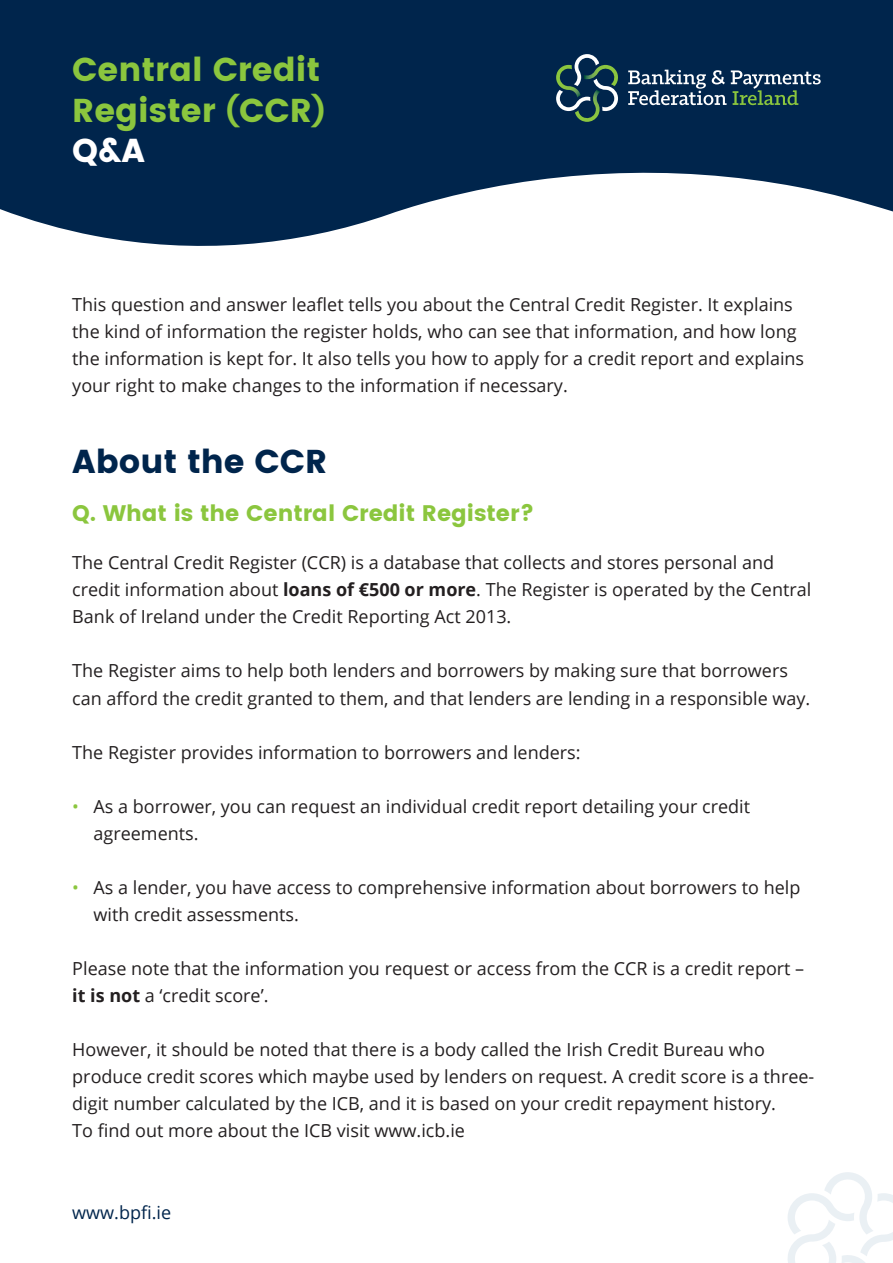
<style>
.page{position:relative;width:893px;height:1263px;background:#fff}
.page>*{position:absolute;margin:0;border:0;box-sizing:border-box;transform-origin:0 0}
.t1{font:700 33px/40.5px "Poppins";color:#8bc63e}
.t2{font:700 33px "Poppins";color:#00254c}
.t3{font:700 22.5px "Poppins";color:#8bc63e}
.t4{font:18px/27px "Open Sans";color:#231f20}
.t5{font:18px "Open Sans";color:#00254c}
.s1{font-size:28.5px}
.s2{color:#fff}
.s3{font-weight:700}
.s4{color:#8bc63e}
</style>
<div class="page">
<svg style="left:0;top:0;width:893px;height:246px;fill:#00254c"></svg>
<svg style="left:628px;top:70px;width:193px;height:35px"></svg>
<svg style="left:556px;top:54px;width:64px;height:68px"></svg>
<svg style="left:788px;top:1172px;width:105px;height:91px"></svg>
<h1 class="t1" style="left:72px;top:50px;width:255px">Central Credit<br>Register <span class="s1">(</span>CCR<span class="s1">)<br></span><span class="s2">Q&amp;A</span></h1>
<p class="t4" style="left:72px;top:291px;width:733px">This question and answer leaflet tells you about the Central Credit Register. It explains the kind of information the register holds, who can see that information, and how long the information is kept for. It also tells you how to apply for a credit report and explains your right to make changes to the information if necessary.</p>
<p class="t2" style="left:72px;top:443px;width:256px">About the CCR</p>
<p class="t3" style="left:72px;top:500px;width:464px">Q. What is the Central Credit Register?</p>
<p class="t4" style="left:72px;top:549px;width:740px">The Central Credit Register (CCR) is a database that collects and stores personal and credit information about <span class="s3">loans of €500 or more</span>. The Register is operated by the Central<br>Bank of Ireland under the Credit Reporting Act 2013.</p>
<p class="t4" style="left:72px;top:657px;width:739px">The Register aims to help both lenders and borrowers by making sure that borrowers can afford the credit granted to them, and that lenders are lending in a responsible way.</p>
<p class="t4" style="left:72px;top:738px;width:510px">The Register provides information to borrowers and lenders:</p>
<p class="t4" style="left:94px;top:792px;width:658px;text-indent:-21px"><span class="s4">•</span> As a borrower, you can request an individual credit report detailing your credit agreements.</p>
<p class="t4" style="left:94px;top:873px;width:708px;text-indent:-21px"><span class="s4">•</span> As a lender, you have access to comprehensive information about borrowers to help with credit assessments.</p>
<p class="t4" style="left:72px;top:954px;width:733px">Please note that the information you request or access from the CCR is a credit report – <span class="s3">it is not</span> a ‘credit score’.</p>
<p class="t4" style="left:72px;top:1035px;width:744px">However, it should be noted that there is a body called the Irish Credit Bureau who produce credit scores which maybe used by lenders on request. A credit score is a three&shy;digit number calculated by the ICB, and it is based on your credit repayment history.<br>To find out more about the ICB visit www.icb.ie</p>
<p class="t5" style="left:72px;top:1200px;width:100px">www.bpfi.ie</p>
</div>
